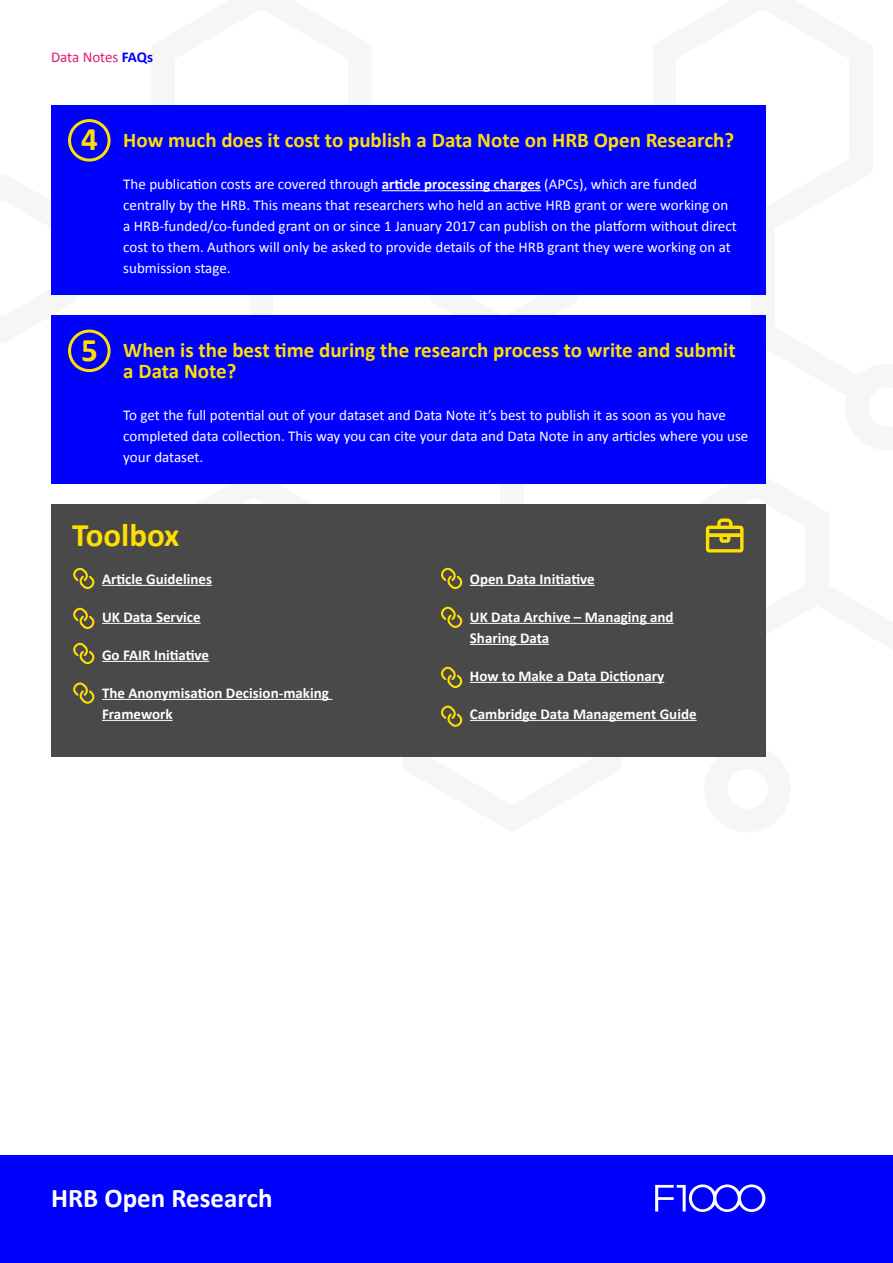
<style>
.page{position:relative;width:893px;height:1263px;background:#fff}
.page>*{position:absolute;margin:0;border:0;box-sizing:border-box;transform-origin:0 0}
.t1{font:700 33px "Calibri";color:#fedf00}
.t2{font:700 27px "Calibri";color:#fff}
.t3{font:700 21px/21px "Calibri";color:#fedf00}
.t4{font:15px/21px "Calibri";color:#fff}
.t5{font:700 15px/21px "Calibri";color:#fff}
.t6{font:15px "Calibri";color:#e21776}
.s1{font-weight:700;color:#00f}
.s2{font-weight:700}
</style>
<div class="page">
<div style="left:0;top:1155px;width:893px;height:108px;background:#00f"></div>
<svg style="left:655px;top:1184px;width:110px;height:28px"></svg>
<div style="left:51px;top:504px;width:714px;height:252px;background:#494949"></div>
<svg style="left:706px;top:518px;width:38px;height:34px"></svg>
<hr style="left:470px;top:585px;width:125px;height:1px;background:#fff">
<hr style="left:470px;top:623px;width:204px;height:1px;background:#fff">
<hr style="left:470px;top:644px;width:79px;height:1px;background:#fff">
<hr style="left:470px;top:682px;width:194px;height:1px;background:#fff">
<hr style="left:470px;top:720px;width:227px;height:1px;background:#fff">
<svg style="left:441px;top:568px;width:21px;height:21px"></svg>
<svg style="left:441px;top:607px;width:21px;height:21px"></svg>
<svg style="left:441px;top:667px;width:21px;height:21px"></svg>
<svg style="left:441px;top:706px;width:21px;height:21px"></svg>
<hr style="left:102px;top:585px;width:110px;height:1px;background:#fff">
<hr style="left:102px;top:623px;width:99px;height:1px;background:#fff">
<hr style="left:102px;top:661px;width:107px;height:1px;background:#fff">
<hr style="left:102px;top:699px;width:230px;height:1px;background:#fff">
<hr style="left:102px;top:720px;width:71px;height:1px;background:#fff">
<svg style="left:73px;top:568px;width:21px;height:21px"></svg>
<svg style="left:73px;top:608px;width:21px;height:21px"></svg>
<svg style="left:73px;top:643px;width:21px;height:21px"></svg>
<svg style="left:73px;top:682px;width:21px;height:22px"></svg>
<div style="left:51px;top:105px;width:714px;height:189px;background:#00f"></div>
<div style="left:51px;top:315px;width:714px;height:168px;background:#00f"></div>
<hr style="left:382px;top:190px;width:159px;height:1px;background:#fff">
<div style="left:68px;top:119px;width:43px;height:43px;border:3px solid #fedf00;border-radius:50%"></div>
<div style="left:68px;top:330px;width:43px;height:42px;border:3px solid #fedf00;border-radius:50%"></div>
<p class="t6" style="left:51px;top:48px;width:104px">Data Notes <span class="s1">FAQs</span></p>
<h1 class="t1" style="left:81px;top:116px;width:18px">4</h1>
<h1 class="t1" style="left:81px;top:326px;width:18px">5</h1>
<h3 class="t3" style="left:123px;top:129px;width:612px">How much does it cost to publish a Data Note on HRB Open Research?</h3>
<p class="t4" style="left:123px;top:173px;width:615px">The publication costs are covered through <span class="s2">article processing charges</span> (APCs), which are funded centrally by the HRB. This means that researchers who held an active HRB grant or were working on a HRB-funded/co-funded grant on or since 1 January 2017 can publish on the platform without direct cost to them. Authors will only be asked to provide details of the HRB grant they were working on at submission stage.</p>
<h3 class="t3" style="left:123px;top:339px;width:614px">When is the best time during the research process to write and submit a Data Note?</h3>
<p class="t4" style="left:123px;top:404px;width:627px">To get the full potential out of your dataset and Data Note it’s best to publish it as soon as you have completed data collection. This way you can cite your data and Data Note in any articles where you use your dataset.</p>
<h1 class="t1" style="left:72px;top:512px;width:109px">Toolbox</h1>
<p class="t5" style="left:102px;top:568px;width:111px">Article Guidelines</p>
<p class="t5" style="left:102px;top:606px;width:100px">UK Data Service</p>
<p class="t5" style="left:102px;top:644px;width:109px">Go FAIR Initiative</p>
<p class="t5" style="left:102px;top:682px;width:228px">The Anonymisation Decision-making<br>Framework</p>
<p class="t5" style="left:470px;top:568px;width:126px">Open Data Initiative</p>
<p class="t5" style="left:470px;top:606px;width:205px">UK Data Archive – Managing and<br>Sharing Data</p>
<p class="t5" style="left:470px;top:665px;width:196px">How to Make a Data Dictionary</p>
<p class="t5" style="left:470px;top:703px;width:228px">Cambridge Data Management Guide</p>
<h2 class="t2" style="left:51px;top:1179px;width:223px">HRB Open Research</h2>
</div>
